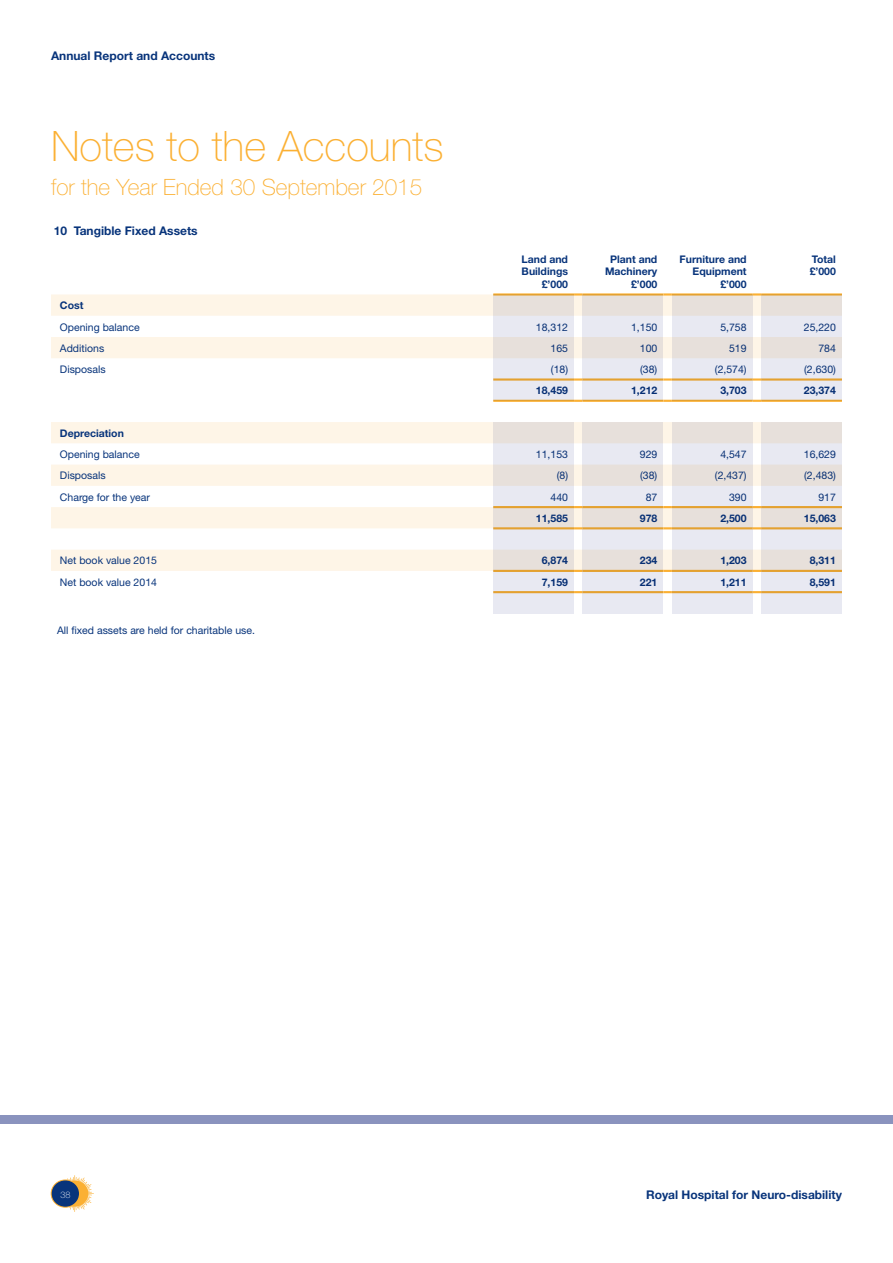
<style>
.page{position:relative;width:893px;height:1263px;background:#fff}
.page>*{position:absolute;margin:0;border:0;box-sizing:border-box;transform-origin:0 0}
.t1{font:100 42px "Helvetica Neue";color:#fbb033}
.t2{font:100 22.5px "Helvetica Neue";color:#fbb033}
.t3{font:700 12px "Helvetica Neue";color:#08347b}
.t4{font:10.5px "Helvetica Neue";color:#08347b}
.t5{font:700 10.5px/12.6px "Helvetica Neue";color:#08347b;text-align:right}
.t6{font:100 9px "Helvetica Neue";color:#fff}
</style>
<div class="page">
<svg style="left:67px;top:1175px;width:27px;height:37px"></svg>
<div style="left:51px;top:1180px;width:29px;height:27px;border:1px solid #fbb033;border-radius:50%"></div>
<div style="left:61px;top:1180px;width:27px;height:26px;background:#fbb033;border-radius:50%"></div>
<div style="left:52px;top:1180px;width:27px;height:27px;background:#08347b;border-radius:50%"></div>
<div style="left:0;top:1116px;width:893px;height:8px;background:#8a93be"></div>
<svg style="left:51px;top:294px;width:710px;height:277px"></svg>
<hr style="left:493px;top:293px;width:81px;height:3px;background:#fbb033">
<svg style="left:574px;top:293px;width:9px;height:3px"></svg>
<hr style="left:583px;top:293px;width:80px;height:3px;background:#fbb033">
<svg style="left:663px;top:293px;width:9px;height:3px"></svg>
<hr style="left:672px;top:293px;width:81px;height:3px;background:#fbb033">
<svg style="left:753px;top:293px;width:8px;height:3px"></svg>
<hr style="left:761px;top:293px;width:81px;height:3px;background:#fbb033">
<svg style="left:574px;top:378px;width:9px;height:3px"></svg>
<svg style="left:663px;top:378px;width:9px;height:3px"></svg>
<svg style="left:753px;top:378px;width:8px;height:3px"></svg>
<hr style="left:493px;top:400px;width:81px;height:2px;background:#fbb033">
<svg style="left:574px;top:400px;width:9px;height:2px"></svg>
<hr style="left:583px;top:400px;width:80px;height:2px;background:#fbb033">
<svg style="left:663px;top:400px;width:9px;height:2px"></svg>
<hr style="left:672px;top:400px;width:81px;height:2px;background:#fbb033">
<svg style="left:753px;top:400px;width:8px;height:2px"></svg>
<hr style="left:761px;top:400px;width:81px;height:2px;background:#fbb033">
<svg style="left:574px;top:506px;width:9px;height:2px"></svg>
<svg style="left:663px;top:506px;width:9px;height:2px"></svg>
<svg style="left:753px;top:506px;width:8px;height:2px"></svg>
<svg style="left:574px;top:527px;width:9px;height:2px"></svg>
<svg style="left:663px;top:527px;width:9px;height:2px"></svg>
<svg style="left:753px;top:527px;width:8px;height:2px"></svg>
<svg style="left:574px;top:591px;width:9px;height:2px"></svg>
<svg style="left:663px;top:591px;width:9px;height:2px"></svg>
<svg style="left:753px;top:591px;width:8px;height:2px"></svg>
<svg style="left:574px;top:570px;width:9px;height:2px"></svg>
<svg style="left:663px;top:570px;width:9px;height:2px"></svg>
<svg style="left:753px;top:570px;width:8px;height:2px"></svg>
<svg style="left:493px;top:294px;width:81px;height:107px;fill:#e8e9f2"></svg>
<svg style="left:583px;top:294px;width:80px;height:107px;fill:#e8e9f2"></svg>
<svg style="left:672px;top:294px;width:81px;height:107px;fill:#e8e9f2"></svg>
<svg style="left:761px;top:294px;width:81px;height:107px;fill:#e8e9f2"></svg>
<svg style="left:493px;top:422px;width:81px;height:191px;fill:#e8e9f2"></svg>
<svg style="left:583px;top:422px;width:80px;height:191px;fill:#e8e9f2"></svg>
<svg style="left:672px;top:422px;width:81px;height:191px;fill:#e8e9f2"></svg>
<svg style="left:761px;top:422px;width:81px;height:191px;fill:#e8e9f2"></svg>
<p class="t3" style="left:51px;top:49px;width:166px">Annual Report and Accounts</p>
<h1 class="t1" style="left:51px;top:122px;width:394px">Notes to the Accounts</h1>
<h2 class="t2" style="left:51px;top:174px;width:373px">for the Year Ended 30 September 2015</h2>
<p class="t3" style="left:54px;top:224px;width:145px">10 Tangible Fixed Assets</p>
<p class="t5" style="left:522px;top:252px;width:48px">Land and<br>Buildings £’000</p>
<p class="t5" style="left:605px;top:252px;width:54px">Plant and<br>Machinery £’000</p>
<p class="t5" style="left:680px;top:252px;width:69px">Furniture and<br>Equipment £’000</p>
<p class="t5" style="left:810px;top:252px;width:28px;text-align:left">Total £’000</p>
<p class="t5" style="left:60px;top:299px;width:25px">Cost</p>
<p class="t4" style="left:60px;top:320px;width:81px">Opening balance</p>
<p class="t4" style="left:536px;top:320px;width:34px">18,312</p>
<p class="t4" style="left:631px;top:320px;width:28px">1,150</p>
<p class="t4" style="left:720px;top:320px;width:28px">5,758</p>
<p class="t4" style="left:804px;top:320px;width:34px">25,220</p>
<p class="t4" style="left:60px;top:342px;width:46px">Additions</p>
<p class="t4" style="left:551px;top:342px;width:19px">165</p>
<p class="t4" style="left:640px;top:342px;width:19px">100</p>
<p class="t4" style="left:729px;top:342px;width:19px">519</p>
<p class="t4" style="left:818px;top:342px;width:19px">784</p>
<p class="t4" style="left:60px;top:363px;width:47px">Disposals</p>
<p class="t4" style="left:551px;top:363px;width:19px">(18)</p>
<p class="t4" style="left:640px;top:363px;width:19px">(38)</p>
<p class="t4" style="left:715px;top:363px;width:33px">(2,574)</p>
<p class="t4" style="left:804px;top:363px;width:33px">(2,630)</p>
<p class="t5" style="left:536px;top:384px;width:34px">18,459</p>
<p class="t5" style="left:631px;top:384px;width:28px">1,212</p>
<p class="t5" style="left:720px;top:384px;width:28px">3,703</p>
<p class="t5" style="left:804px;top:384px;width:34px">23,374</p>
<p class="t5" style="left:60px;top:426px;width:65px">Depreciation</p>
<p class="t4" style="left:60px;top:448px;width:81px">Opening balance</p>
<p class="t4" style="left:536px;top:448px;width:34px">11,153</p>
<p class="t4" style="left:640px;top:448px;width:19px">929</p>
<p class="t4" style="left:720px;top:448px;width:28px">4,547</p>
<p class="t4" style="left:804px;top:448px;width:34px">16,629</p>
<p class="t4" style="left:60px;top:469px;width:47px">Disposals</p>
<p class="t4" style="left:557px;top:469px;width:13px">(8)</p>
<p class="t4" style="left:640px;top:469px;width:19px">(38)</p>
<p class="t4" style="left:715px;top:469px;width:33px">(2,437)</p>
<p class="t4" style="left:804px;top:469px;width:33px">(2,483)</p>
<p class="t4" style="left:60px;top:491px;width:92px">Charge for the year</p>
<p class="t4" style="left:551px;top:491px;width:19px">440</p>
<p class="t4" style="left:646px;top:491px;width:13px">87</p>
<p class="t4" style="left:729px;top:491px;width:19px">390</p>
<p class="t4" style="left:818px;top:491px;width:19px">917</p>
<p class="t5" style="left:536px;top:512px;width:34px">11,585</p>
<p class="t5" style="left:640px;top:512px;width:19px">978</p>
<p class="t5" style="left:720px;top:512px;width:28px">2,500</p>
<p class="t5" style="left:804px;top:512px;width:34px">15,063</p>
<p class="t4" style="left:60px;top:554px;width:99px">Net book value 2015</p>
<p class="t5" style="left:542px;top:554px;width:28px">6,874</p>
<p class="t5" style="left:640px;top:554px;width:19px">234</p>
<p class="t5" style="left:720px;top:554px;width:28px">1,203</p>
<p class="t5" style="left:810px;top:554px;width:28px">8,311</p>
<p class="t4" style="left:60px;top:576px;width:99px">Net book value 2014</p>
<p class="t5" style="left:542px;top:575px;width:28px">7,159</p>
<p class="t5" style="left:640px;top:575px;width:19px">221</p>
<p class="t5" style="left:720px;top:575px;width:28px">1,211</p>
<p class="t5" style="left:810px;top:575px;width:28px">8,591</p>
<p class="t4" style="left:57px;top:623px;width:199px">All fixed assets are held for charitable use.</p>
<p class="t6" style="left:60px;top:1189px;width:12px">38</p>
<p class="t3" style="left:646px;top:1187px;width:197px">Royal Hospital for Neuro-disability</p>
</div>
